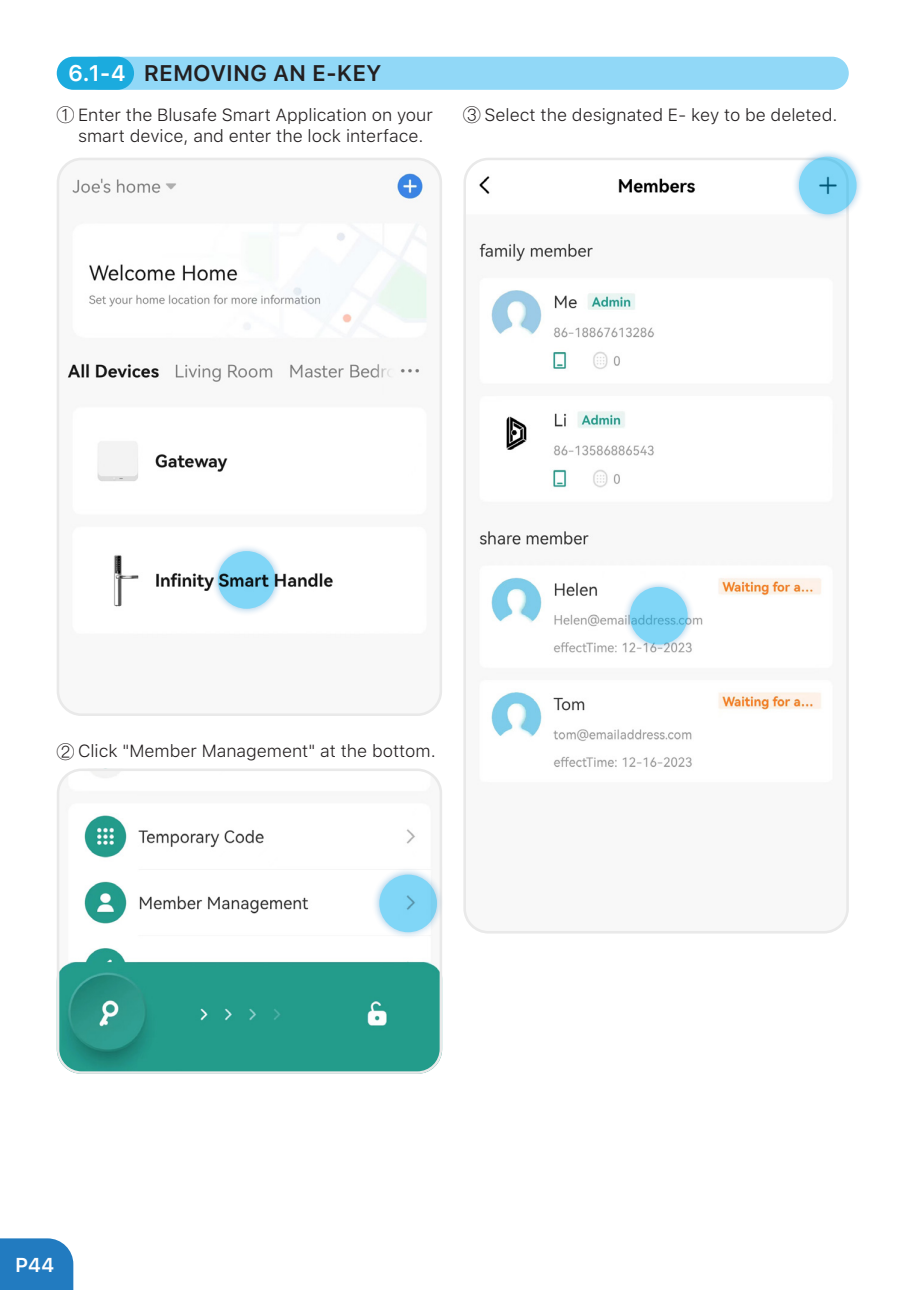
<style>
.page{position:relative;width:908px;height:1290px;background:#fff}
.page>*{position:absolute;margin:0;border:0;box-sizing:border-box;transform-origin:0 0}
.页眉右{font:600 22.5px "SF Pro Text";color:#231f20}
.t1{font:600 20px "SF Pro Text";color:#fff}
.t2{font:300 17.5px/21px "SF Pro Text";color:#231f20}
.s1{color:#fff}
.s2{font-family:"Ping Fang SC Regular";font-weight:400}
</style>
<div class="page">
<div style="left:0;top:1238px;width:73px;height:52px;background:#227bc0"></div>
<div style="left:83px;top:57px;width:765px;height:33px;background:#91d8f7;border-radius:17px"></div>
<div style="left:57px;top:57px;width:77px;height:33px;background:#1babde;border-radius:17px"></div>
<img style="left:57px;top:158px;width:382px;height:555px">
<div style="left:57px;top:158px;width:385px;height:558px;border:2px solid #e9e9e9;border-radius:24px"></div>
<img style="left:57px;top:771px;width:385px;height:300px">
<div style="left:57px;top:768px;width:385px;height:306px;border:2px solid #e9e9e9;border-radius:24px"></div>
<img style="left:466px;top:161px;width:382px;height:772px">
<div style="left:463px;top:158px;width:385px;height:775px;border:2px solid #e9e9e9;border-radius:24px"></div>
<div style="left:210px;top:544px;width:73px;height:72px;background:#0070bd;opacity:.75"></div>
<svg style="left:218px;top:551px;width:57px;height:58px;background:#74c2df"></svg>
<div style="left:371px;top:867px;width:73px;height:72px;background:#0070bd;opacity:.75"></div>
<div style="left:379px;top:874px;width:58px;height:58px;background:#80d6f7;border-radius:50%"></div>
<div style="left:790px;top:149px;width:73px;height:72px;background:#0070bd;opacity:.75"></div>
<div style="left:798px;top:157px;width:58px;height:57px;background:#80d6f7;border-radius:50%"></div>
<div style="left:621px;top:580px;width:73px;height:72px;background:#0070bd;opacity:.75"></div>
<svg style="left:629px;top:587px;width:58px;height:57px;background:#7dd2f3"></svg>
<p class="页眉右" style="left:68px;top:57px;width:315px"><span class="s1">6.1-4</span> REMOVING AN E-KEY</p>
<p class="t2" style="left:78px;top:105px;width:356px;text-indent:-21px"><span class="s2">①</span> Enter the Blusafe Smart Application on your smart device, and enter the lock interface.</p>
<p class="t2" style="left:463px;top:105px;width:375px"><span class="s2">③</span> Select the designated E- key to be deleted.</p>
<p class="t2" style="left:57px;top:741px;width:380px"><span class="s2">②</span> Click "Member Management" at the bottom.</p>
<p class="t1" style="left:15px;top:1250px;width:41px">P44</p>
</div>
